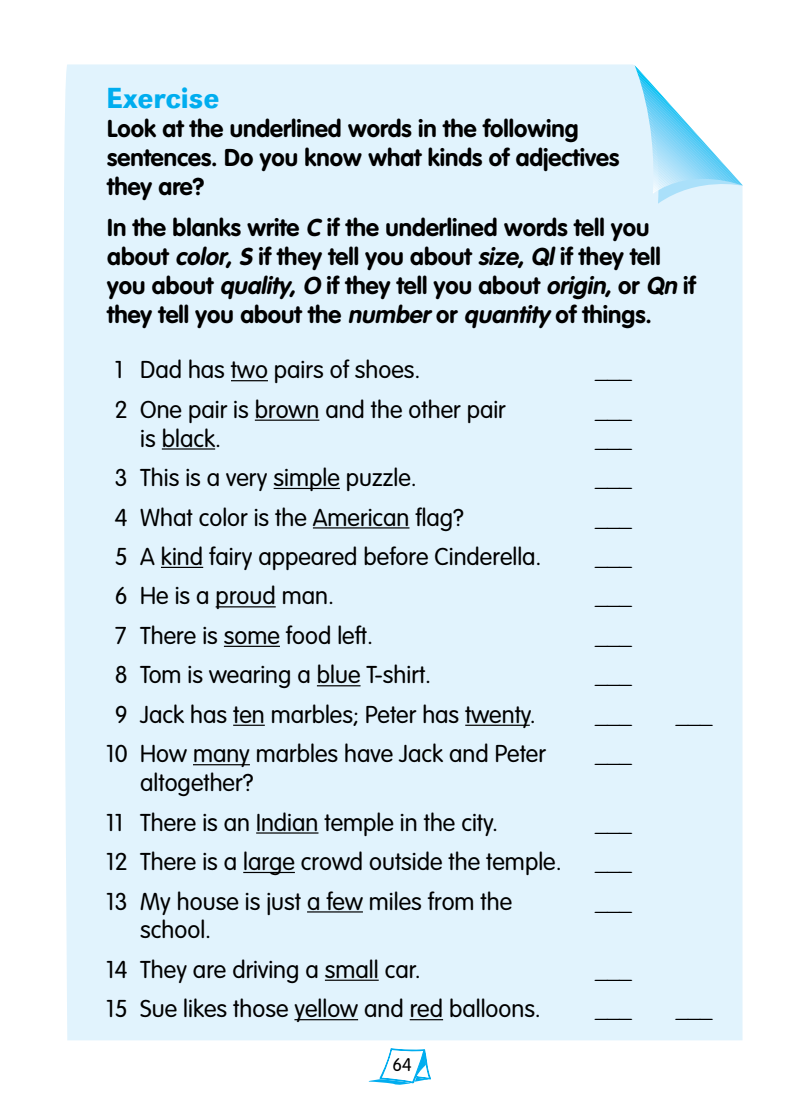
<style>
.page{position:relative;width:808px;height:1106px;background:#fff}
.page>*{position:absolute;margin:0;border:0;box-sizing:border-box;transform-origin:0 0}
.t1{font:500 30px "URW Grotesk T";color:#00adef}
.t2{font:300 24px/39.5px "VAG Rounded";color:#000}
.t3{font:700 24px/28.8px "VAG Rounded";color:#000}
.t4{font:300 18px "VAG Rounded";color:#000}
.s1{font-style:italic}
</style>
<div class="page">
<svg style="left:369px;top:1048px;width:61px;height:36px"></svg>
<div style="left:64px;top:64px;width:678px;height:976px;background:#e1f3fd"></div>
<svg style="left:634px;top:65px;width:109px;height:139px"></svg>
<hr style="left:231px;top:380px;width:37px;height:1px;background:#000">
<hr style="left:255px;top:419px;width:64px;height:2px;background:#000">
<hr style="left:162px;top:448px;width:53px;height:1px;background:#000">
<hr style="left:274px;top:488px;width:66px;height:1px;background:#000">
<hr style="left:313px;top:527px;width:96px;height:1px;background:#000">
<hr style="left:161px;top:567px;width:42px;height:1px;background:#000">
<hr style="left:216px;top:606px;width:60px;height:1px;background:#000">
<hr style="left:224px;top:645px;width:56px;height:2px;background:#000">
<hr style="left:317px;top:685px;width:43px;height:1px;background:#000">
<hr style="left:233px;top:724px;width:32px;height:2px;background:#000">
<hr style="left:465px;top:724px;width:65px;height:2px;background:#000">
<hr style="left:193px;top:764px;width:57px;height:1px;background:#000">
<hr style="left:256px;top:832px;width:62px;height:1px;background:#000">
<hr style="left:243px;top:871px;width:52px;height:2px;background:#000">
<hr style="left:307px;top:911px;width:56px;height:1px;background:#000">
<hr style="left:325px;top:979px;width:54px;height:1px;background:#000">
<hr style="left:294px;top:1019px;width:64px;height:1px;background:#000">
<hr style="left:410px;top:1019px;width:33px;height:1px;background:#000">
<p class="t1" style="left:106px;top:81px;width:115px">Exercise</p>
<p class="t3" style="left:107px;top:114px;width:513px">Look at the underlined words in the following sentences. Do you know what kinds of adjectives they are?</p>
<p class="t3" style="left:107px;top:213px;width:590px">In the blanks write <span class="s1">C</span> if the underlined words tell you about <span class="s1">color</span>, <span class="s1">S</span> if they tell you about <span class="s1">size</span>, <span class="s1">Ql</span> if they tell you about <span class="s1">quality</span>, <span class="s1">O</span> if they tell you about <span class="s1">origin</span>, or <span class="s1">Qn</span> if they tell you about the <span class="s1">number</span> or <span class="s1">quantity</span> of things.</p>
<p class="t2" style="left:115px;top:350px;width:307px">1 Dad has two pairs of shoes.</p>
<p class="t2" style="left:115px;top:389px;width:393px">2 One pair is brown and the other pair</p>
<p class="t2" style="left:140px;top:418px;width:82px">is black.</p>
<p class="t2" style="left:115px;top:458px;width:304px">3 This is a very simple puzzle.</p>
<p class="t2" style="left:115px;top:497px;width:351px">4 What color is the American flag?</p>
<p class="t2" style="left:115px;top:537px;width:428px">5 A kind fairy appeared before Cinderella.</p>
<p class="t2" style="left:115px;top:576px;width:221px">6 He is a proud man.</p>
<p class="t2" style="left:115px;top:615px;width:260px">7 There is some food left.</p>
<p class="t2" style="left:115px;top:655px;width:318px">8 Tom is wearing a blue T-shirt.</p>
<p class="t2" style="left:115px;top:694px;width:423px">9 Jack has ten marbles; Peter has twenty.</p>
<p class="t2" style="left:106px;top:734px;width:441px">10 How many marbles have Jack and Peter</p>
<p class="t2" style="left:106px;top:763px;width:393px;text-indent:34px">altogether?<br>11 There is an Indian temple in the city.</p>
<p class="t2" style="left:106px;top:841px;width:457px">12 There is a large crowd outside the temple.</p>
<p class="t2" style="left:106px;top:881px;width:407px">13 My house is just a few miles from the</p>
<p class="t2" style="left:106px;top:910px;width:316px;text-indent:34px">school.<br>14 They are driving a small car.</p>
<p class="t2" style="left:106px;top:989px;width:436px">15 Sue likes those yellow and red balloons.</p>
<p class="t4" style="left:392px;top:1054px;width:21px">64</p>
<p class="t2" style="left:595px;top:350px;width:37px">___</p>
<p class="t2" style="left:595px;top:389px;width:37px">___</p>
<p class="t2" style="left:595px;top:418px;width:37px">___</p>
<p class="t2" style="left:595px;top:458px;width:37px">___</p>
<p class="t2" style="left:595px;top:497px;width:37px">___</p>
<p class="t2" style="left:595px;top:537px;width:37px">___</p>
<p class="t2" style="left:595px;top:576px;width:37px">___</p>
<p class="t2" style="left:595px;top:615px;width:37px">___</p>
<p class="t2" style="left:595px;top:655px;width:37px">___</p>
<p class="t2" style="left:595px;top:694px;width:37px">___</p>
<p class="t2" style="left:676px;top:694px;width:37px">___</p>
<p class="t2" style="left:595px;top:734px;width:37px">___</p>
<p class="t2" style="left:595px;top:802px;width:37px">___</p>
<p class="t2" style="left:595px;top:841px;width:37px">___</p>
<p class="t2" style="left:595px;top:881px;width:37px">___</p>
<p class="t2" style="left:595px;top:949px;width:37px">___</p>
<p class="t2" style="left:595px;top:989px;width:37px">___</p>
<p class="t2" style="left:676px;top:989px;width:37px">___</p>
</div>
